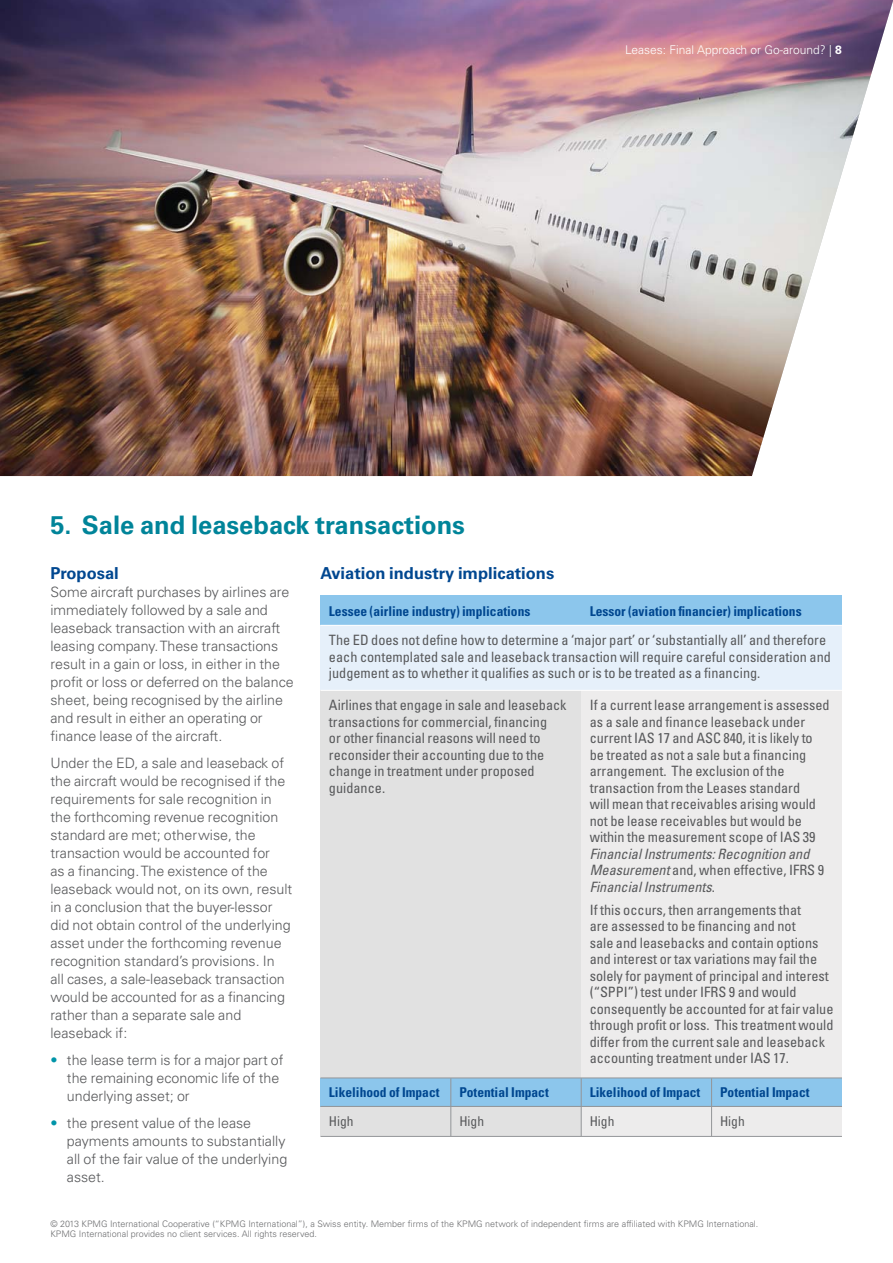
<style>
.page{position:relative;width:893px;height:1263px;background:#fff}
.page>*{position:absolute;margin:0;border:0;box-sizing:border-box;transform-origin:0 0}
.t1{font:700 25.5px "Univers LT Std";color:#008499}
.t2{font:700 16.5px "Univers LT Std";color:#004790}
.t3{font:condensed 14.25px/16.5px "Univers";color:#58595b}
.t4{font:300 14.25px/18px "Univers LT Std";color:#58595b}
.t5{font:italic condensed 14.25px/16.5px "Univers";color:#58595b}
.t6{font:700 condensed 13.5px "Univers";color:#004790}
.t7{font:condensed 13.5px "Univers";color:#58595b}
.t8{font:300 12px "Univers";color:#fff}
.t9{font:300 9px/10.5px "Univers LT Std";color:#6d6e70}
.s1{font-family:"Univers LT Std"}
.s2{font-family:"Univers LT Std";font-weight:700}
.s3{color:#0095a9}
.s4{font-style:normal}
</style>
<div class="page">
<img style="left:0;top:0;width:893px;height:476px">
<div style="left:320px;top:595px;width:261px;height:30px;background:#8cc6ec"></div>
<div style="left:581px;top:595px;width:261px;height:30px;background:#8cc6ec"></div>
<div style="left:320px;top:625px;width:522px;height:65px;background:#e6f0fa"></div>
<div style="left:320px;top:690px;width:261px;height:388px;background:#e1e1e1"></div>
<div style="left:320px;top:1106px;width:131px;height:30px;background:#e1e1e1"></div>
<div style="left:451px;top:1106px;width:130px;height:30px;background:#e1e1e1"></div>
<div style="left:581px;top:690px;width:261px;height:388px;background:#edecec"></div>
<div style="left:581px;top:1106px;width:130px;height:30px;background:#edecec"></div>
<div style="left:711px;top:1106px;width:131px;height:30px;background:#edecec"></div>
<div style="left:320px;top:1078px;width:131px;height:28px;background:#8cc6ec"></div>
<div style="left:451px;top:1078px;width:130px;height:28px;background:#8cc6ec"></div>
<div style="left:581px;top:1078px;width:130px;height:28px;background:#8cc6ec"></div>
<div style="left:711px;top:1078px;width:131px;height:28px;background:#8cc6ec"></div>
<hr style="left:320px;top:1078px;width:522px;height:1px;background:#939598">
<svg style="left:450px;top:1078px;width:1px;height:58px"></svg>
<svg style="left:581px;top:1078px;width:1px;height:58px"></svg>
<svg style="left:711px;top:1078px;width:1px;height:58px"></svg>
<hr style="left:320px;top:1106px;width:522px;height:1px;background:#939598">
<hr style="left:320px;top:625px;width:522px;height:1px;background:#fff">
<hr style="left:320px;top:690px;width:522px;height:1px;background:#fff">
<hr style="left:320px;top:1136px;width:522px;height:1px;background:#939598">
<p class="t8" style="left:625px;top:46px;width:218px">Leases: Final Approach or Go-around? <span class="s1">|</span> <span class="s2">8</span></p>
<h1 class="t1" style="left:50px;top:513px;width:416px">5. Sale and leaseback transactions</h1>
<p class="t2" style="left:50px;top:566px;width:70px">Proposal</p>
<p class="t4" style="left:50px;top:584px;width:245px">Some aircraft purchases by airlines are immediately followed by a sale and leaseback transaction with an aircraft leasing company.These transactions result in a gain or loss, in either in the profit or loss or deferred on the balance sheet, being recognised by the airline and result in either an operating or finance lease of the aircraft.</p>
<p class="t4" style="left:50px;top:755px;width:243px">Under the ED, a sale and leaseback of the aircraft would be recognised if the requirements for sale recognition in the forthcoming revenue recognition standard are met; otherwise, the transaction would be accounted for<br>as a financing. The existence of the leaseback would not, on its own, result in a conclusion that the buyer-lessor did not obtain control of the underlying asset under the forthcoming revenue recognition standard’s provisions. In<br>all cases, a sale-leaseback transaction would be accounted for as a financing rather than a separate sale and leaseback if:</p>
<p class="t4" style="left:67px;top:1052px;width:218px;text-indent:-17px"><span class="s3">•</span> the lease term is for a major part of the remaining economic life of the underlying asset; or</p>
<p class="t4" style="left:67px;top:1115px;width:222px;text-indent:-17px"><span class="s3">•</span> the present value of the lease payments amounts to substantially all of the fair value of the underlying asset.</p>
<p class="t2" style="left:320px;top:566px;width:235px">Aviation industry implications</p>
<p class="t6" style="left:329px;top:606px;width:203px">Lessee (airline industry) implications</p>
<p class="t6" style="left:590px;top:606px;width:213px">Lessor (aviation financier) implications</p>
<p class="t3" style="left:329px;top:633px;width:503px">The ED does not define how to determine a ‘major part’ or ‘substantially all’ and therefore each contemplated sale and leaseback transaction will require careful consideration and judgement as to whether it qualifies as such or is to be treated as a financing.</p>
<p class="t3" style="left:329px;top:698px;width:239px">Airlines that engage in sale and leaseback transactions for commercial, financing<br>or other financial reasons will need to reconsider their accounting due to the change in treatment under proposed guidance.</p>
<p class="t3" style="left:590px;top:698px;width:241px">If a current lease arrangement is assessed as a sale and finance leaseback under current IAS 17 and ASC 840, it is likely to be treated as not a sale but a financing arrangement. The exclusion of the transaction from the Leases standard<br>will mean that receivables arising would not be lease receivables but would be within the measurement scope of IAS 39</p>
<p class="t5" style="left:590px;top:847px;width:236px">Financial Instruments: Recognition and<br>Measurement <span class="s4">and, when effective, IFRS 9<br></span>Financial Instruments<span class="s4">.</span></p>
<p class="t3" style="left:590px;top:903px;width:245px">If this occurs, then arrangements that<br>are assessed to be financing and not<br>sale and leasebacks and contain options and interest or tax variations may fail the solely for payment of principal and interest (“SPPI”) test under IFRS 9 and would consequently be accounted for at fair value through profit or loss. This treatment would differ from the current sale and leaseback accounting treatment under IAS 17.</p>
<p class="t6" style="left:590px;top:1087px;width:112px">Likelihood of Impact</p>
<p class="t6" style="left:720px;top:1087px;width:91px">Potential Impact</p>
<p class="t7" style="left:590px;top:1116px;width:26px">High</p>
<p class="t7" style="left:720px;top:1116px;width:26px">High</p>
<p class="t6" style="left:329px;top:1087px;width:112px">Likelihood of Impact</p>
<p class="t6" style="left:459px;top:1087px;width:91px">Potential Impact</p>
<p class="t7" style="left:329px;top:1116px;width:26px">High</p>
<p class="t7" style="left:459px;top:1116px;width:26px">High</p>
<p class="t9" style="left:50px;top:1219px;width:709px">© 2013 KPMG International Cooperative (“KPMG International”), a Swiss entity. Member firms of the KPMG network of independent firms are affiliated with KPMG International.<br>KPMG International provides no client services. All rights reserved.</p>
</div>
